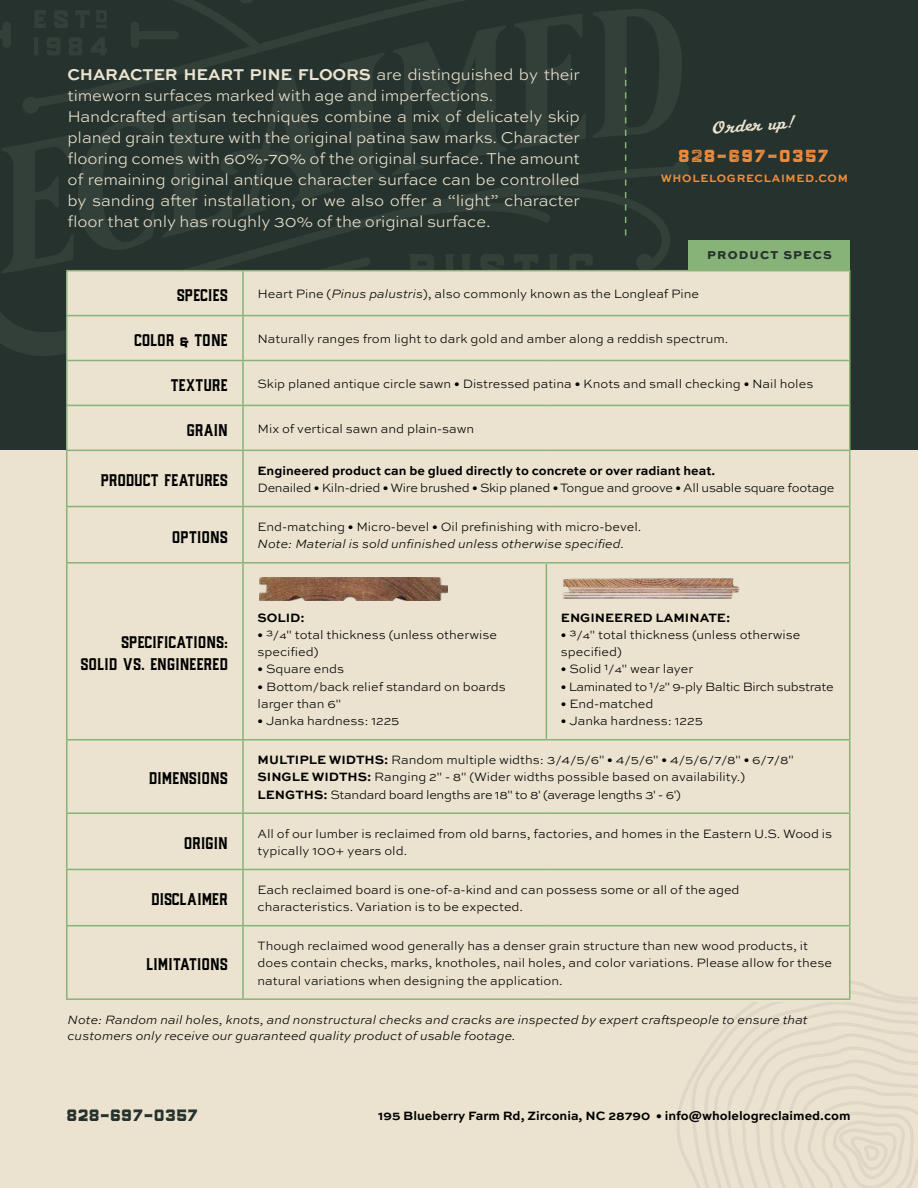
<style>
.page{position:relative;width:918px;height:1188px;background:#fff}
.page>*{position:absolute;margin:0;border:0;box-sizing:border-box;transform-origin:0 0}
.t1{font:25.5px "Trade Supply Textured";letter-spacing:.08em;color:#f28c3d}
.t2{font:24px "Trade Supply";letter-spacing:.04em;color:#26322d}
.t3{font:18px/21.6px "Trade Supply";color:#000;text-align:right}
.t4{font:18px "Radio FM";color:#ebe3cf}
.t5{font:300 16.5px/21px "Sweet Sans Pro";letter-spacing:-.01em;color:#ebe3cf}
.t6{font:300 12.75px/17.2px "Sweet Sans Pro";color:#000}
.t7{font:italic 300 12.75px/16.5px "Sweet Sans Pro";color:#000}
.t8{font:700 12.75px "Sweet Sans Pro";color:#000}
.t9{font:300 12.75px "Sweet Sans Pro";letter-spacing:-.02em;color:#000}
.t10{font:300 12.75px "Sweet Sans Pro";letter-spacing:-.025em;color:#000}
.t11{font:800 12px "Sweet Sans Pro";letter-spacing:.1em;color:#26322d}
.t12{font:700 11.25px "Sweet Sans Pro";letter-spacing:.06em;color:#f28c3d}
.s1{font-weight:700}
.s2{font-style:italic}
</style>
<div class="page">
<div style="left:0;top:449px;width:918px;height:739px;background:#ebe3cf"></div>
<div style="left:0;top:0;width:918px;height:449px;background:#26322d"></div>
<div style="left:672px;top:161px;width:17px;height:17px;background:#333f39;border-radius:50%"></div>
<svg style="left:677px;top:981px;width:241px;height:207px;background:#e8e0cd"></svg>
<svg style="left:703px;top:1001px;width:215px;height:187px;background:#e7dfcc"></svg>
<div style="left:68px;top:270px;width:782px;height:731px;background:#ebe3cf"></div>
<hr style="left:546px;top:315px;width:304px;height:1px;background:#87b378">
<hr style="left:546px;top:360px;width:304px;height:1px;background:#87b378">
<hr style="left:243px;top:405px;width:303px;height:1px;background:#87b378">
<hr style="left:546px;top:405px;width:304px;height:1px;background:#87b378">
<hr style="left:242px;top:361px;width:2px;height:44px;background:#87b378">
<hr style="left:66px;top:405px;width:177px;height:1px;background:#87b378">
<hr style="left:242px;top:406px;width:2px;height:44px;background:#87b378">
<hr style="left:242px;top:451px;width:2px;height:55px;background:#87b378">
<hr style="left:242px;top:507px;width:2px;height:55px;background:#87b378">
<hr style="left:242px;top:564px;width:2px;height:175px;background:#87b378">
<hr style="left:242px;top:741px;width:2px;height:71px;background:#87b378">
<hr style="left:242px;top:814px;width:2px;height:55px;background:#87b378">
<hr style="left:242px;top:870px;width:2px;height:55px;background:#87b378">
<hr style="left:242px;top:926px;width:2px;height:72px;background:#87b378">
<hr style="left:66px;top:450px;width:177px;height:1px;background:#87b378">
<hr style="left:243px;top:450px;width:303px;height:1px;background:#87b378">
<hr style="left:546px;top:450px;width:304px;height:1px;background:#87b378">
<hr style="left:66px;top:506px;width:177px;height:1px;background:#87b378">
<hr style="left:243px;top:506px;width:303px;height:1px;background:#87b378">
<hr style="left:546px;top:506px;width:304px;height:1px;background:#87b378">
<hr style="left:66px;top:562px;width:177px;height:2px;background:#87b378">
<hr style="left:243px;top:562px;width:303px;height:2px;background:#87b378">
<hr style="left:546px;top:562px;width:304px;height:2px;background:#87b378">
<hr style="left:66px;top:739px;width:177px;height:2px;background:#87b378">
<hr style="left:243px;top:739px;width:303px;height:2px;background:#87b378">
<hr style="left:546px;top:739px;width:304px;height:2px;background:#87b378">
<hr style="left:66px;top:812px;width:177px;height:2px;background:#87b378">
<hr style="left:243px;top:812px;width:303px;height:2px;background:#87b378">
<hr style="left:546px;top:812px;width:304px;height:2px;background:#87b378">
<hr style="left:66px;top:869px;width:177px;height:1px;background:#87b378">
<hr style="left:243px;top:869px;width:303px;height:1px;background:#87b378">
<hr style="left:546px;top:869px;width:304px;height:1px;background:#87b378">
<hr style="left:66px;top:925px;width:177px;height:1px;background:#87b378">
<hr style="left:243px;top:925px;width:303px;height:1px;background:#87b378">
<hr style="left:546px;top:925px;width:304px;height:1px;background:#87b378">
<hr style="left:546px;top:270px;width:304px;height:1px;background:#87b378">
<hr style="left:849px;top:271px;width:1px;height:44px;background:#87b378">
<hr style="left:849px;top:316px;width:1px;height:44px;background:#87b378">
<hr style="left:66px;top:361px;width:2px;height:44px;background:#87b378">
<hr style="left:849px;top:361px;width:1px;height:44px;background:#87b378">
<hr style="left:66px;top:406px;width:2px;height:44px;background:#87b378">
<hr style="left:849px;top:406px;width:1px;height:44px;background:#87b378">
<hr style="left:66px;top:451px;width:2px;height:55px;background:#87b378">
<hr style="left:849px;top:451px;width:1px;height:55px;background:#87b378">
<hr style="left:66px;top:507px;width:2px;height:55px;background:#87b378">
<hr style="left:849px;top:507px;width:1px;height:55px;background:#87b378">
<hr style="left:66px;top:564px;width:2px;height:175px;background:#87b378">
<hr style="left:546px;top:564px;width:1px;height:175px;background:#87b378">
<hr style="left:849px;top:564px;width:1px;height:175px;background:#87b378">
<hr style="left:66px;top:741px;width:2px;height:71px;background:#87b378">
<hr style="left:849px;top:741px;width:1px;height:71px;background:#87b378">
<hr style="left:66px;top:814px;width:2px;height:55px;background:#87b378">
<hr style="left:849px;top:814px;width:1px;height:55px;background:#87b378">
<hr style="left:66px;top:870px;width:2px;height:55px;background:#87b378">
<hr style="left:849px;top:870px;width:1px;height:55px;background:#87b378">
<hr style="left:66px;top:926px;width:2px;height:72px;background:#87b378">
<hr style="left:849px;top:926px;width:1px;height:72px;background:#87b378">
<hr style="left:66px;top:998px;width:177px;height:2px;background:#87b378">
<hr style="left:243px;top:998px;width:303px;height:2px;background:#87b378">
<hr style="left:546px;top:998px;width:304px;height:2px;background:#87b378">
<div style="left:688px;top:240px;width:162px;height:30px;background:#87b378"></div>
<svg style="left:0;top:0;width:683px;height:365px"></svg>
<img style="left:259px;top:578px;width:189px;height:23px">
<img style="left:563px;top:578px;width:176px;height:21px">
<p class="t5" style="left:68px;top:64px;width:514px"><span class="s1">CHARACTER HEART PINE FLOORS</span> are distinguished by their timeworn surfaces marked with age and imperfections.<br>Handcrafted artisan techniques combine a mix of delicately skip planed grain texture with the original patina saw marks. Character flooring comes with 60%-70% of the original surface. The amount of remaining original antique character surface can be controlled by sanding after installation, or we also offer a “light” character floor that only has roughly 30% of the original surface.</p>
<h3 class="t4" style="left:711px;top:117px;width:86px;rotate:-4deg">Order up!</h3>
<h1 class="t1" style="left:679px;top:139px;width:152px">828-697-0357</h1>
<p class="t12" style="left:661px;top:169px;width:189px">WHOLELOGRECLAIMED.COM</p>
<p class="t11" style="left:707px;top:246px;width:126px">PRODUCT SPECS</p>
<h3 class="t3" style="left:177px;top:284px;width:53px">SPECIES</h3>
<p class="t6" style="left:258px;top:285px;width:443px">Heart Pine (<span class="s2">Pinus palustris</span>), also commonly known as the Longleaf Pine</p>
<h3 class="t3" style="left:135px;top:329px;width:95px">COLOR &amp; TONE</h3>
<p class="t6" style="left:258px;top:330px;width:472px">Naturally ranges from light to dark gold and amber along a reddish spectrum.</p>
<h3 class="t3" style="left:171px;top:374px;width:59px">TEXTURE</h3>
<p class="t6" style="left:258px;top:375px;width:557px">Skip planed antique circle sawn • Distressed patina • Knots and small checking • Nail holes</p>
<h3 class="t3" style="left:187px;top:419px;width:43px">GRAIN</h3>
<p class="t6" style="left:258px;top:419px;width:218px">Mix of vertical sawn and plain-sawn</p>
<h3 class="t3" style="left:101px;top:469px;width:129px">PRODUCT FEATURES</h3>
<p class="t8" style="left:258px;top:461px;width:459px">Engineered product can be glued directly to concrete or over radiant heat.</p>
<p class="t9" style="left:258px;top:479px;width:578px">Denailed • Kiln-dried • Wire brushed • Skip planed • Tongue and groove • All usable square footage</p>
<h3 class="t3" style="left:173px;top:526px;width:57px">OPTIONS</h3>
<h3 class="t3" style="left:81px;top:631px;width:149px">SPECIFICATIONS:<br>SOLID VS. ENGINEERED</h3>
<h3 class="t3" style="left:150px;top:768px;width:80px">DIMENSIONS</h3>
<p class="t6" style="left:258px;top:518px;width:385px">End-matching • Micro-bevel • Oil prefinishing with micro-bevel.</p>
<p class="t7" style="left:258px;top:535px;width:368px">Note: Material is sold unfinished unless otherwise specified.</p>
<p class="t8" style="left:258px;top:608px;width:49px">SOLID:</p>
<p class="t6" style="left:258px;top:626px;width:241px">• 3/4" total thickness (unless otherwise specified)</p>
<p class="t6" style="left:258px;top:660px;width:88px">• Square ends</p>
<p class="t6" style="left:258px;top:677px;width:250px">• Bottom/back relief standard on boards larger than 6"</p>
<p class="t6" style="left:258px;top:712px;width:143px">• Janka hardness: 1225</p>
<p class="t8" style="left:561px;top:608px;width:171px">ENGINEERED LAMINATE:</p>
<p class="t6" style="left:561px;top:626px;width:241px">• 3/4" total thickness (unless otherwise specified)</p>
<p class="t6" style="left:561px;top:660px;width:134px">• Solid 1/4" wear layer</p>
<p class="t10" style="left:561px;top:677px;width:274px">• Laminated to 1/2" 9-ply Baltic Birch substrate</p>
<p class="t6" style="left:561px;top:695px;width:94px">• End-matched</p>
<p class="t6" style="left:561px;top:712px;width:143px">• Janka hardness: 1225</p>
<p class="t6" style="left:258px;top:751px;width:538px"><span class="s1">MULTIPLE WIDTHS:</span> Random multiple widths: 3/4/5/6" • 4/5/6" • 4/5/6/7/8" • 6/7/8"<br><span class="s1">SINGLE WIDTHS:</span> Ranging 2" - 8" (Wider widths possible based on availability.)<br><span class="s1">LENGTHS:</span> Standard board lengths are 18" to 8' (average lengths 3' - 6')</p>
<h3 class="t3" style="left:184px;top:832px;width:46px">ORIGIN</h3>
<p class="t6" style="left:258px;top:824px;width:576px">All of our lumber is reclaimed from old barns, factories, and homes in the Eastern U.S. Wood is typically 100+ years old.</p>
<h3 class="t3" style="left:152px;top:889px;width:78px">DISCLAIMER</h3>
<p class="t6" style="left:258px;top:881px;width:484px">Each reclaimed board is one-of-a-kind and can possess some or all of the aged characteristics. Variation is to be expected.</p>
<h3 class="t3" style="left:147px;top:953px;width:83px">LIMITATIONS</h3>
<p class="t6" style="left:258px;top:937px;width:576px">Though reclaimed wood generally has a denser grain structure than new wood products, it does contain checks, marks, knotholes, nail holes, and color variations. Please allow for these natural variations when designing the application.</p>
<p class="t7" style="left:68px;top:1011px;width:742px">Note: Random nail holes, knots, and nonstructural checks and cracks are inspected by expert craftspeople to ensure that customers only receive our guaranteed quality product of usable footage.</p>
<h2 class="t2" style="left:68px;top:1100px;width:132px">828-697-0357</h2>
<p class="t8" style="left:378px;top:1106px;width:474px">195 Blueberry Farm Rd, Zirconia, NC 28790 • info@wholelogreclaimed.com</p>
</div>
